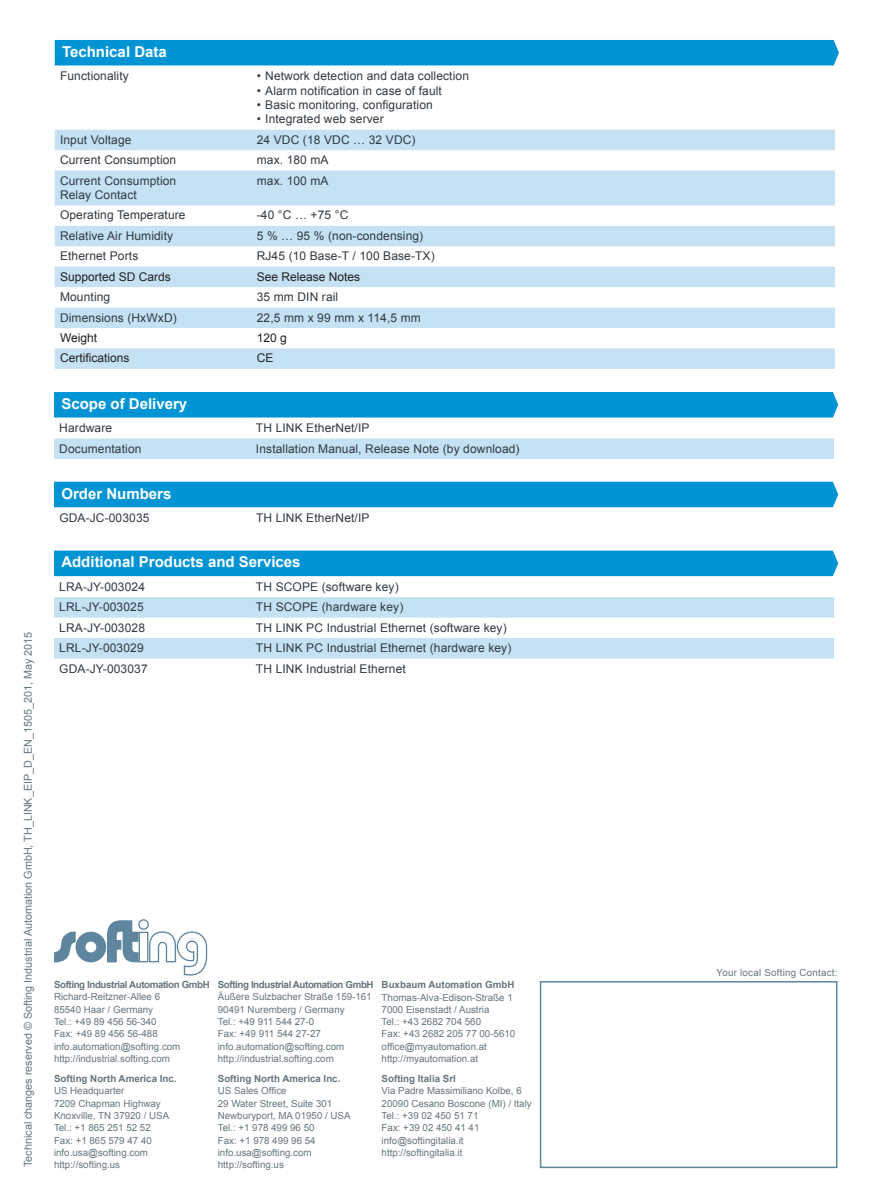
<style>
.page{position:relative;width:893px;height:1188px;background:#fff}
.page>*{position:absolute;margin:0;border:0;box-sizing:border-box;transform-origin:0 0}
.t1{font:700 15px "Arial";color:#fff}
.t2{font:12px/14.4px "Arial";letter-spacing:.01em;color:#313940}
.t3{font:12px "Arial";color:#231f20}
.t4{font:10.8px "Arial";color:#66757d}
.t5{font:9.75px/12.3px "Arial";color:#66757d}
.t6{font:700 9.75px "Arial";color:#66757d}
.t7{font:700 9.75px "Arial";letter-spacing:-.04em;color:#66757d}
.t8{font:9.75px "Arial";letter-spacing:.025em;color:#66757d}
</style>
<div class="page">
<svg style="left:55px;top:130px;width:780px;height:239px;fill:#c5e1f4"></svg>
<svg style="left:54px;top:597px;width:780px;height:62px;fill:#c5e1f4"></svg>
<div style="left:55px;top:40px;width:784px;height:25px;background:#0094d5"></div>
<div style="left:54px;top:482px;width:784px;height:25px;background:#0094d5"></div>
<div style="left:54px;top:551px;width:784px;height:25px;background:#0094d5"></div>
<div style="left:54px;top:439px;width:780px;height:20px;background:#c5e1f4"></div>
<div style="left:54px;top:392px;width:784px;height:26px;background:#0094d5"></div>
<div style="left:540px;top:981px;width:297px;height:187px;background:#fff;border:2px solid #5e869f"></div>
<div style="left:138px;top:919px;width:11px;height:11px;border:1px solid #5e869f;border-radius:50%"></div>
<svg style="left:54px;top:920px;width:153px;height:56px"></svg>
<p class="t4" style="left:21px;top:1167px;width:537px;rotate:-90deg">Technical changes reserved © Softing Industrial Automation GmbH, TH_LINK_EIP_D_EN_1505_201, May 2015</p>
<h1 class="t1" style="left:62px;top:41px;width:106px">Technical Data</h1>
<p class="t2" style="left:60px;top:69px;width:70px">Functionality</p>
<p class="t2" style="left:257px;top:69px;width:214px">• Network detection and data collection</p>
<p class="t2" style="left:257px;top:83px;width:187px">• Alarm notification in case of fault</p>
<p class="t2" style="left:257px;top:98px;width:178px">• Basic monitoring, configuration</p>
<p class="t2" style="left:257px;top:112px;width:128px">• Integrated web server</p>
<p class="t2" style="left:60px;top:133px;width:73px">Input Voltage</p>
<p class="t2" style="left:257px;top:133px;width:160px">24 VDC (18 VDC … 32 VDC)</p>
<p class="t2" style="left:60px;top:153px;width:118px">Current Consumption</p>
<p class="t2" style="left:257px;top:153px;width:73px">max. 180 mA</p>
<p class="t2" style="left:60px;top:173px;width:118px">Current Consumption<br>Relay Contact</p>
<p class="t2" style="left:257px;top:173px;width:73px">max. 100 mA</p>
<p class="t2" style="left:60px;top:208px;width:127px">Operating Temperature</p>
<p class="t2" style="left:257px;top:208px;width:93px">-40 °C … +75 °C</p>
<p class="t2" style="left:60px;top:229px;width:115px">Relative Air Humidity</p>
<p class="t2" style="left:257px;top:229px;width:168px">5 % … 95 % (non-condensing)</p>
<p class="t2" style="left:60px;top:249px;width:80px">Ethernet Ports</p>
<p class="t2" style="left:257px;top:249px;width:179px">RJ45 (10 Base-T / 100 Base-TX)</p>
<p class="t3" style="left:60px;top:269px;width:112px">Supported SD Cards</p>
<p class="t3" style="left:257px;top:269px;width:105px">See Release Notes</p>
<p class="t2" style="left:60px;top:290px;width:52px">Mounting</p>
<p class="t2" style="left:257px;top:290px;width:83px">35 mm DIN rail</p>
<p class="t2" style="left:60px;top:310px;width:118px">Dimensions (HxWxD)</p>
<p class="t2" style="left:257px;top:310px;width:166px">22,5 mm x 99 mm x 114,5 mm</p>
<p class="t3" style="left:60px;top:330px;width:39px">Weight</p>
<p class="t3" style="left:257px;top:330px;width:32px">120 g</p>
<p class="t3" style="left:60px;top:350px;width:71px">Certifications</p>
<p class="t3" style="left:257px;top:350px;width:18px">CE</p>
<h1 class="t1" style="left:61px;top:394px;width:127px">Scope of Delivery</h1>
<p class="t2" style="left:59px;top:421px;width:54px">Hardware</p>
<p class="t2" style="left:256px;top:421px;width:115px">TH LINK EtherNet/IP</p>
<p class="t2" style="left:59px;top:441px;width:84px">Documentation</p>
<p class="t2" style="left:256px;top:441px;width:265px">Installation Manual, Release Note (by download)</p>
<h1 class="t1" style="left:61px;top:483px;width:112px">Order Numbers</h1>
<p class="t2" style="left:59px;top:511px;width:92px">GDA-JC-003035</p>
<p class="t2" style="left:256px;top:511px;width:115px">TH LINK EtherNet/IP</p>
<h1 class="t1" style="left:61px;top:552px;width:241px">Additional Products and Services</h1>
<p class="t2" style="left:59px;top:580px;width:87px">LRA-JY-003024</p>
<p class="t2" style="left:256px;top:580px;width:144px">TH SCOPE (software key)</p>
<p class="t2" style="left:59px;top:600px;width:86px">LRL-JY-003025</p>
<p class="t2" style="left:256px;top:600px;width:149px">TH SCOPE (hardware key)</p>
<p class="t2" style="left:59px;top:620px;width:87px">LRA-JY-003028</p>
<p class="t2" style="left:256px;top:620px;width:252px">TH LINK PC Industrial Ethernet (software key)</p>
<p class="t2" style="left:59px;top:641px;width:86px">LRL-JY-003029</p>
<p class="t2" style="left:256px;top:641px;width:257px">TH LINK PC Industrial Ethernet (hardware key)</p>
<p class="t2" style="left:59px;top:661px;width:90px">GDA-JY-003037</p>
<p class="t2" style="left:256px;top:661px;width:151px">TH LINK Industrial Ethernet</p>
<p class="t7" style="left:54px;top:978px;width:157px">Softing Industrial Automation GmbH</p>
<p class="t5" style="left:54px;top:991px;width:128px">Richard-Reitzner-Allee 6<br>85540 Haar / Germany<br>Tel.: +49 89 456 56-340<br>Fax: +49 89 456 56-488 info.automation@softing.com http://industrial.softing.com</p>
<p class="t6" style="left:54px;top:1072px;width:124px">Softing North America Inc.</p>
<p class="t5" style="left:54px;top:1085px;width:117px">US Headquarter<br>7209 Chapman Highway<br>Knoxville, TN 37920 / USA<br>Tel.: +1 865 251 52 52<br>Fax: +1 865 579 47 40 info.usa@softing.com http://softing.us</p>
<p class="t7" style="left:218px;top:978px;width:157px">Softing Industrial Automation GmbH</p>
<p class="t5" style="left:218px;top:991px;width:155px">Äußere Sulzbacher Straße 159-161<br>90491 Nuremberg / Germany<br>Tel.: +49 911 544 27-0<br>Fax: +49 911 544 27-27 info.automation@softing.com http://industrial.softing.com</p>
<p class="t6" style="left:218px;top:1072px;width:124px">Softing North America Inc.</p>
<p class="t5" style="left:218px;top:1085px;width:134px">US Sales Office<br>29 Water Street, Suite 301<br>Newburyport, MA 01950 / USA<br>Tel.: +1 978 499 96 50<br>Fax: +1 978 499 96 54 info.usa@softing.com http://softing.us</p>
<p class="t6" style="left:382px;top:978px;width:134px">Buxbaum Automation GmbH</p>
<p class="t5" style="left:382px;top:991px;width:135px">Thomas-Alva-Edison-Straße 1<br>7000 Eisenstadt / Austria<br>Tel.: +43 2682 704 560<br>Fax: +43 2682 205 77 00-5610 office@myautomation.at http://myautomation.at</p>
<p class="t6" style="left:382px;top:1072px;width:76px">Softing Italia Srl</p>
<p class="t5" style="left:382px;top:1085px;width:152px">Via Padre Massimiliano Kolbe, 6<br>20090 Cesano Boscone (MI) / Italy<br>Tel.: +39 02 450 51 71<br>Fax: +39 02 450 41 41 info@softingitalia.it http://softingitalia.it</p>
<p class="t8" style="left:717px;top:966px;width:122px">Your local Softing Contact:</p>
</div>
